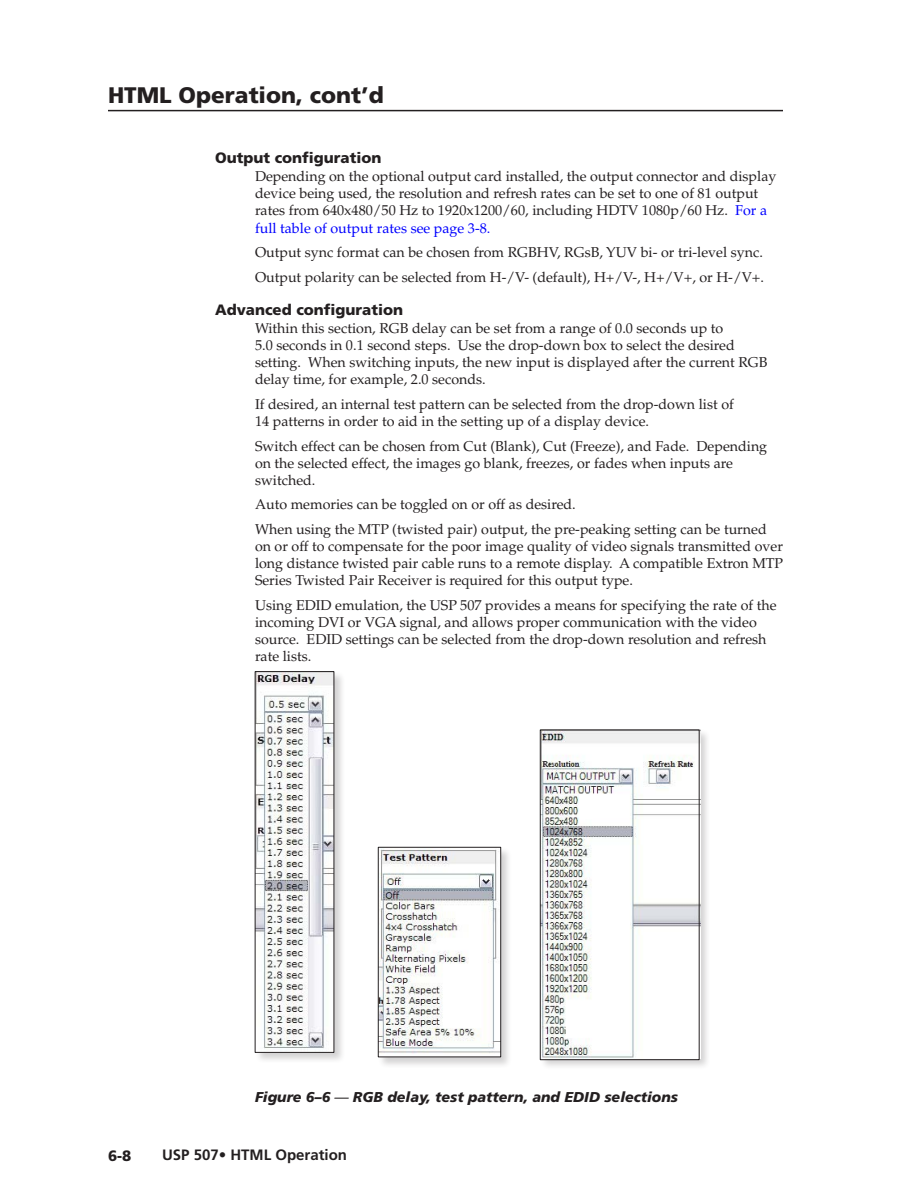
<style>
.page{position:relative;width:918px;height:1188px;background:#fff}
.page>*{position:absolute;margin:0;border:0;box-sizing:border-box;transform-origin:0 0}
.t1{font:900 22.5px "Frutiger";color:#231f20}
.t2{font:900 15px "Frutiger";color:#231f20}
.t3{font:700 15px "Frutiger";color:#231f20}
.t4{font:14.25px/17.1px "Palatino";color:#231f20}
.t5{font:italic 900 14.25px "Frutiger";color:#231f20}
.s1{color:#00f}
.s2{font-weight:400}
</style>
<div class="page">
<hr style="left:108px;top:110px;width:675px;height:1px;background:#231f20">
<div style="left:254px;top:671px;width:92px;height:393px;background:#231f20;opacity:.2"></div>
<img style="left:257px;top:674px;width:75px;height:377px">
<div style="left:377px;top:846px;width:135px;height:222px;background:#231f20;opacity:.2"></div>
<img style="left:380px;top:849px;width:119px;height:206px">
<div style="left:378px;top:847px;width:123px;height:210px;border:1px solid #231f20"></div>
<div style="left:539px;top:729px;width:172px;height:342px;background:#231f20;opacity:.2"></div>
<img style="left:542px;top:730px;width:158px;height:328px">
<div style="left:540px;top:730px;width:159px;height:330px;border:1px solid #231f20"></div>
<h1 class="t1" style="left:108px;top:81px;width:277px">HTML Operation, cont’d</h1>
<p class="t2" style="left:215px;top:149px;width:168px">Output configuration</p>
<p class="t4" style="left:255px;top:168px;width:523px">Depending on the optional output card installed, the output connector and display device being used, the resolution and refresh rates can be set to one of 81 output rates from 640x480/50 Hz to 1920x1200/60, including HDTV 1080p/60 Hz. <span class="s1">For a full table of output rates see page 3-8.</span></p>
<p class="t4" style="left:255px;top:240px;width:511px;line-height:24.6px">Output sync format can be chosen from RGBHV, RGsB, YUV bi- or tri-level sync.<br>Output polarity can be selected from H-/V- (default), H+/V-, H+/V+, or H-/V+.</p>
<p class="t2" style="left:215px;top:301px;width:190px">Advanced configuration</p>
<p class="t4" style="left:255px;top:320px;width:514px">Within this section, RGB delay can be set from a range of 0.0 seconds up to<br>5.0 seconds in 0.1 second steps. Use the drop-down box to select the desired setting. When switching inputs, the new input is displayed after the current RGB delay time, for example, 2.0 seconds.</p>
<p class="t4" style="left:255px;top:396px;width:480px">If desired, an internal test pattern can be selected from the drop-down list of<br>14 patterns in order to aid in the setting up of a display device.</p>
<p class="t4" style="left:255px;top:437px;width:514px">Switch effect can be chosen from Cut (Blank), Cut (Freeze), and Fade. Depending on the selected effect, the images go blank, freezes, or fades when inputs are switched.</p>
<p class="t4" style="left:255px;top:492px;width:513px;line-height:24.6px">Auto memories can be toggled on or off as desired.<br>When using the MTP (twisted pair) output, the pre-peaking setting can be turned</p>
<p class="t4" style="left:255px;top:538px;width:530px;text-align:justify">on or off to compensate for the poor image quality of video signals transmitted over long distance twisted pair cable runs to a remote display. A compatible Extron MTP Series Twisted Pair Receiver is required for this output type.</p>
<p class="t4" style="left:255px;top:597px;width:523px">Using EDID emulation, the USP 507 provides a means for specifying the rate of the incoming DVI or VGA signal, and allows proper communication with the video source. EDID settings can be selected from the drop-down resolution and refresh rate lists.</p>
<p class="t5" style="left:255px;top:1088px;width:425px">Figure 6–6 <span class="s2">—</span> RGB delay, test pattern, and EDID selections</p>
<p class="t2" style="left:108px;top:1146px;width:25px">6-8</p>
<p class="t3" style="left:162px;top:1146px;width:187px">USP 507• HTML Operation</p>
</div>
